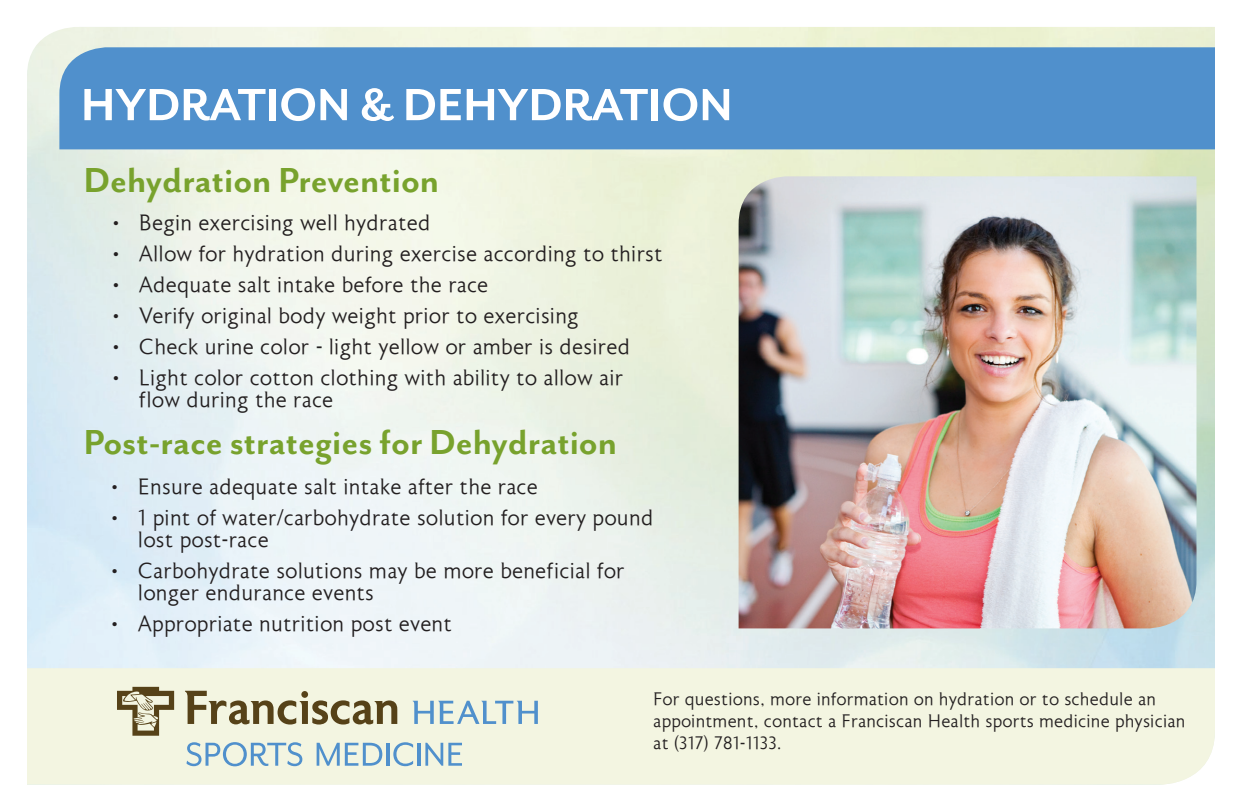
<style>
.page{position:relative;width:1242px;height:810px;background:#fff}
.page>*{position:absolute;margin:0;border:0;box-sizing:border-box;transform-origin:0 0}
.t1{font:700 52px "Mr Eaves San OT";color:#fff}
.t2{font:700 40px "Mr Eaves San OT";color:#78a22d}
.t3{font:300 22px/22px "Astoria";color:#231f20}
.t4{font:300 18px/22px "Astoria";color:#231f20}
</style>
<div class="page">
<div style="left:27px;top:668px;width:1188px;height:117px;background:#f3f5e1"></div>
<div style="left:59px;top:47px;width:1156px;height:102px;background:#5090cc"></div>
<svg style="left:186px;top:742px;width:116px;height:24px;background:#bed4da"></svg>
<svg style="left:317px;top:743px;width:65px;height:23px"></svg>
<hr style="left:386px;top:743px;width:3px;height:23px;background:#5090cc">
<svg style="left:393px;top:742px;width:20px;height:24px"></svg>
<hr style="left:417px;top:743px;width:3px;height:23px;background:#5090cc">
<svg style="left:425px;top:743px;width:37px;height:23px"></svg>
<svg style="left:117px;top:687px;width:57px;height:49px;background:#b4ae91"></svg>
<svg style="left:185px;top:691px;width:212px;height:34px;background:#b9b397"></svg>
<svg style="left:413px;top:701px;width:125px;height:23px;background:#bcd3d9"></svg>
<img style="left:739px;top:176px;width:458px;height:452px">
<h1 class="t1" style="left:81px;top:75px;width:653px">HYDRATION &amp; DEHYDRATION</h1>
<h2 class="t2" style="left:84px;top:157px;width:357px">Dehydration Prevention</h2>
<p class="t3" style="left:112px;top:212px;width:320px">• Begin exercising well hydrated</p>
<p class="t3" style="left:112px;top:243px;width:552px">• Allow for hydration during exercise according to thirst</p>
<p class="t3" style="left:112px;top:274px;width:378px">• Adequate salt intake before the race</p>
<p class="t3" style="left:112px;top:305px;width:469px">• Verify original body weight prior to exercising</p>
<p class="t3" style="left:112px;top:336px;width:520px">• Check urine color - light yellow or amber is desired</p>
<p class="t3" style="left:139px;top:367px;width:486px;text-indent:-27px">• Light color cotton clothing with ability to allow air flow during the race</p>
<h2 class="t2" style="left:84px;top:419px;width:535px">Post-race strategies for Dehydration</h2>
<p class="t3" style="left:111px;top:477px;width:429px">• Ensure adequate salt intake after the race</p>
<p class="t3" style="left:138px;top:508px;width:517px;text-indent:-27px">• 1 pint of water/carbohydrate solution for every pound lost post-race</p>
<p class="t3" style="left:138px;top:561px;width:488px;text-indent:-27px">• Carbohydrate solutions may be more beneficial for longer endurance events</p>
<p class="t3" style="left:111px;top:614px;width:343px">• Appropriate nutrition post event</p>
<p class="t4" style="left:653px;top:689px;width:534px">For questions, more information on hydration or to schedule an appointment, contact a Franciscan Health sports medicine physician at (317) 781-1133.</p>
</div>
